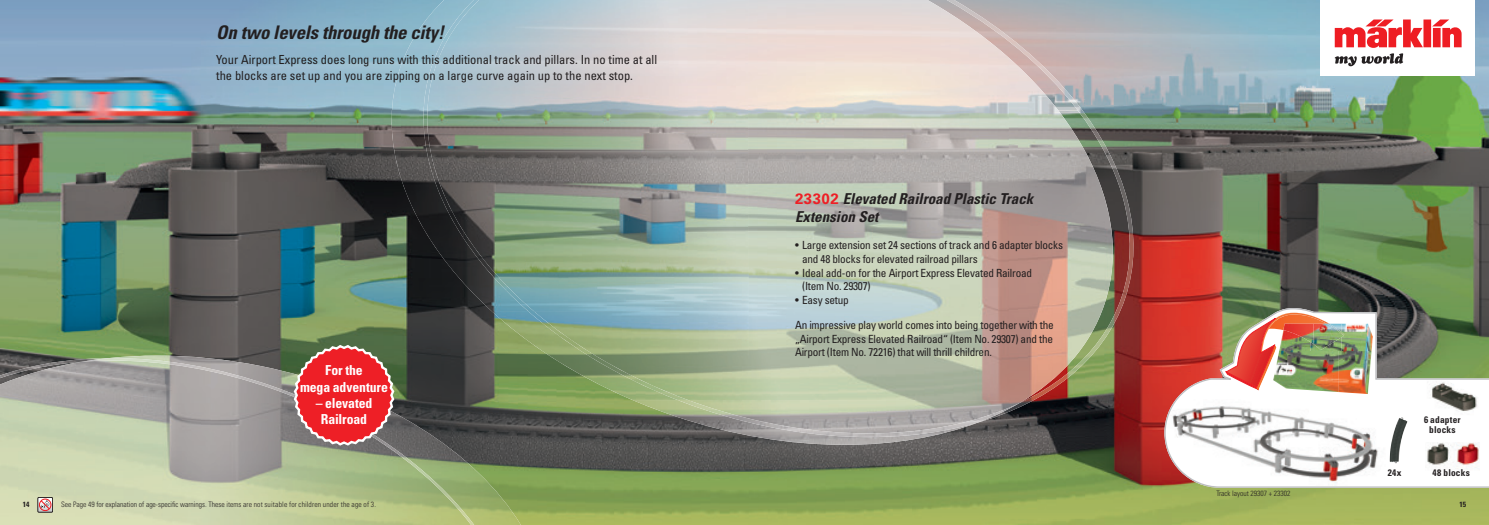
<style>
.page{position:relative;width:1489px;height:525px;background:#fff}
.page>*{position:absolute;margin:0;border:0;box-sizing:border-box;transform-origin:0 0}
.t1{font:italic 700 condensed 18.75px "Univers";letter-spacing:-.01em;color:#231f20}
.t2{font:italic 700 condensed 15px/17.5px "Univers";color:#231f20}
.t3{font:700 condensed 13.75px/16.2px "Univers";letter-spacing:-.01em;color:#fff;text-align:center}
.t4{font:condensed 12.5px/16.2px "Univers";color:#231f20}
.t5{font:condensed 11.25px/13.8px "Univers";letter-spacing:-.02em;color:#231f20}
.t6{font:700 condensed 9.38px/10px "Univers";letter-spacing:.02em;color:#231f20;text-align:center}
.t7{font:300 condensed 7.5px "Univers";color:#231f20}
.t8{font:700 condensed 7.5px "Univers";color:#231f20}
.s1{font-family:"Univers LT Std";font-style:normal;font-stretch:normal;color:#ee1f26}
</style>
<div class="page">
<img style="left:0;top:0;width:1488px;height:524px">
<svg style="left:1164px;top:308px;width:324px;height:179px"></svg>
<svg style="left:1225px;top:312px;width:119px;height:77px"></svg>
<img style="left:1278px;top:330px;width:32px;height:21px">
<img style="left:1310px;top:323px;width:62px;height:28px">
<img style="left:1272px;top:351px;width:33px;height:38px">
<img style="left:1305px;top:351px;width:33px;height:41px">
<img style="left:1338px;top:351px;width:33px;height:43px">
<img style="left:1283px;top:323px;width:30px;height:21px">
<img style="left:1313px;top:323px;width:30px;height:27px">
<img style="left:1326px;top:323px;width:18px;height:13px">
<img style="left:0;top:355px;width:521px;height:169px">
<img style="left:0;top:358px;width:81px;height:20px">
<img style="left:81px;top:358px;width:393px;height:166px">
<svg style="left:1395px;top:417px;width:6px;height:8px"></svg>
<img style="left:1425px;top:442px;width:54px;height:28px">
<img style="left:1426px;top:380px;width:52px;height:35px">
<img style="left:1009px;top:0;width:126px;height:422px">
<img style="left:400px;top:0;width:348px;height:267px">
<img style="left:748px;top:0;width:261px;height:355px">
<img style="left:388px;top:65px;width:13px;height:113px">
<img style="left:1008px;top:58px;width:44px;height:349px">
<img style="left:1052px;top:103px;width:44px;height:276px">
<img style="left:1095px;top:173px;width:23px;height:152px">
<img style="left:449px;top:266px;width:299px;height:45px">
<img style="left:491px;top:311px;width:257px;height:45px">
<img style="left:549px;top:355px;width:460px;height:45px">
<img style="left:633px;top:400px;width:376px;height:44px">
<img style="left:441px;top:0;width:38px;height:44px">
<img style="left:421px;top:43px;width:43px;height:195px">
<img style="left:463px;top:231px;width:43px;height:60px">
<img style="left:506px;top:285px;width:43px;height:43px">
<img style="left:549px;top:323px;width:43px;height:35px">
<img style="left:591px;top:353px;width:81px;height:41px">
<img style="left:661px;top:393px;width:358px;height:44px">
<svg style="left:292px;top:343px;width:104px;height:103px;background:#c74644"></svg>
<svg style="left:38px;top:497px;width:15px;height:15px"></svg>
<div style="left:1320px;top:0;width:154px;height:76px;background:#fff"></div>
<svg style="left:1334px;top:20px;width:127px;height:46px"></svg>
<h1 class="t1" style="left:216px;top:21px;width:229px">On two levels through the city!</h1>
<p class="t4" style="left:216px;top:51px;width:442px">Your Airport Express does long runs with this additional track and pillars. In no time at all the blocks are set up and you are zipping on a large curve again up to the next stop.</p>
<p class="t3" style="left:300px;top:362px;width:89px">For the<br>mega adventure</p>
<p class="t3" style="left:316px;top:394px;width:58px">– elevated<br>Railroad</p>
<h2 class="t2" style="left:795px;top:190px;width:240px"><span class="s1">23302</span> Elevated Railroad Plastic Track<br>Extension Set</h2>
<p class="t5" style="left:802px;top:238px;width:262px;text-indent:-7px">• Large extension set 24 sections of track and 6 adapter blocks and 48 blocks for elevated railroad pillars</p>
<p class="t5" style="left:802px;top:265px;width:231px;text-indent:-7px">• Ideal add-on for the Airport Express Elevated Railroad (Item No. 29307)</p>
<p class="t5" style="left:795px;top:287px;width:260px;line-height:24.5px">• Easy setup<br>An impressive play world comes into being together with the</p>
<p class="t5" style="left:795px;top:331px;width:259px">„Airport Express Elevated Railroad“ (Item No. 29307) and the<br>Airport (Item No. 72216) that will thrill children.</p>
<p class="t7" style="left:1216px;top:488px;width:75px">Track layout 29307 + 23302</p>
<p class="t6" style="left:1387px;top:467px;width:15px">24x</p>
<p class="t6" style="left:1423px;top:414px;width:38px">6 adapter blocks</p>
<p class="t6" style="left:1432px;top:467px;width:39px">48 blocks</p>
<p class="t7" style="left:61px;top:499px;width:316px">See Page 49 for explanation of age-specific warnings. These items are not suitable for children under the age of 3.</p>
<p class="t8" style="left:23px;top:499px;width:8px">14</p>
<p class="t8" style="left:1459px;top:499px;width:8px">15</p>
</div>
